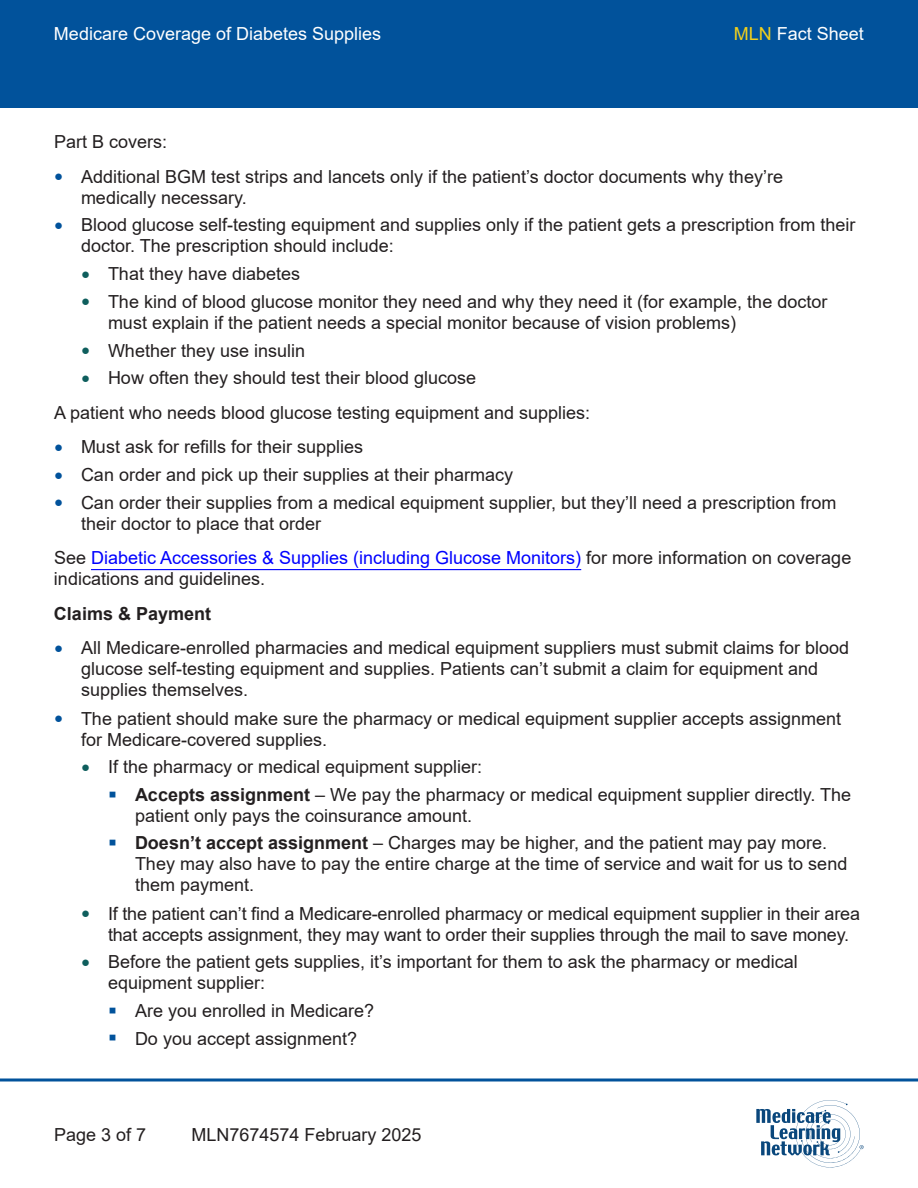
<style>
.page{position:relative;width:918px;height:1188px;background:#fff}
.page>*{position:absolute;margin:0;border:0;box-sizing:border-box;transform-origin:0 0}
.t1{font:18px/21px "Arial";color:#231f20}
.t2{font:18px "Arial";color:#fff}
.t3{font:700 18px "Arial";color:#231f20}
.s1{color:#f2d01b}
.s2{font-size:15px;color:#01529b}
.s3{font-size:15px;color:#0e5e5d}
.s4{color:#00f}
.s5{font-size:25.5px;color:#01529b}
.s6{font-weight:700}
</style>
<div class="page">
<div style="left:0;top:0;width:918px;height:108px;background:#01529b"></div>
<hr style="left:91px;top:569px;width:490px;height:1px;background:#00f">
<svg style="left:0;top:1078px;width:918px;height:4px;background:#407db3"></svg>
<svg style="left:756px;top:1100px;width:108px;height:67px"></svg>
<p class="t2" style="left:54px;top:21px;width:329px">Medicare Coverage of Diabetes Supplies</p>
<p class="t2" style="left:734px;top:21px;width:132px"><span class="s1">MLN</span> Fact Sheet</p>
<p class="t1" style="left:54px;top:131px;width:115px">Part B covers:</p>
<p class="t1" style="left:81px;top:166px;width:704px;text-indent:-27px"><span class="s2">●</span> Additional BGM test strips and lancets only if the patient’s doctor documents why they’re medically necessary.</p>
<p class="t1" style="left:81px;top:214px;width:776px;text-indent:-27px"><span class="s2">●</span> Blood glucose self-testing equipment and supplies only if the patient gets a prescription from their doctor. The prescription should include:</p>
<p class="t1" style="left:81px;top:263px;width:221px"><span class="s3">●</span> That they have diabetes</p>
<p class="t1" style="left:108px;top:291px;width:721px;text-indent:-27px"><span class="s3">●</span> The kind of blood glucose monitor they need and why they need it (for example, the doctor must explain if the patient needs a special monitor because of vision problems)</p>
<p class="t1" style="left:81px;top:340px;width:226px"><span class="s3">●</span> Whether they use insulin</p>
<p class="t1" style="left:81px;top:367px;width:397px"><span class="s3">●</span> How often they should test their blood glucose</p>
<p class="t1" style="left:54px;top:402px;width:538px">A patient who needs blood glucose testing equipment and supplies:</p>
<p class="t1" style="left:54px;top:436px;width:311px"><span class="s2">●</span> Must ask for refills for their supplies</p>
<p class="t1" style="left:54px;top:464px;width:461px"><span class="s2">●</span> Can order and pick up their supplies at their pharmacy</p>
<p class="t1" style="left:81px;top:492px;width:757px;text-indent:-27px"><span class="s2">●</span> Can order their supplies from a medical equipment supplier, but they’ll need a prescription from their doctor to place that order</p>
<p class="t1" style="left:54px;top:547px;width:799px">See <span class="s4">Diabetic Accessories &amp; Supplies (including Glucose Monitors)</span> for more information on coverage indications and guidelines.</p>
<p class="t3" style="left:54px;top:601px;width:159px">Claims &amp; Payment</p>
<p class="t1" style="left:81px;top:637px;width:770px;text-indent:-27px"><span class="s2">●</span> All Medicare-enrolled pharmacies and medical equipment suppliers must submit claims for blood glucose self-testing equipment and supplies. Patients can’t submit a claim for equipment and supplies themselves.</p>
<p class="t1" style="left:81px;top:708px;width:762px;text-indent:-27px"><span class="s2">●</span> The patient should make sure the pharmacy or medical equipment supplier accepts assignment for Medicare-covered supplies.</p>
<p class="t1" style="left:81px;top:756px;width:403px"><span class="s3">●</span> If the pharmacy or medical equipment supplier:</p>
<p class="t1" style="left:135px;top:784px;width:718px;text-indent:-27px"><span class="s5">▪</span> <span class="s6">Accepts assignment</span> – We pay the pharmacy or medical equipment supplier directly. The patient only pays the coinsurance amount.</p>
<p class="t1" style="left:135px;top:832px;width:714px;text-indent:-27px"><span class="s5">▪</span> <span class="s6">Doesn’t accept assignment</span> – Charges may be higher, and the patient may pay more.<br>They may also have to pay the entire charge at the time of service and wait for us to send them payment.</p>
<p class="t1" style="left:108px;top:903px;width:754px;text-indent:-27px"><span class="s3">●</span> If the patient can’t find a Medicare-enrolled pharmacy or medical equipment supplier in their area that accepts assignment, they may want to order their supplies through the mail to save money.</p>
<p class="t1" style="left:108px;top:951px;width:691px;text-indent:-27px"><span class="s3">●</span> Before the patient gets supplies, it’s important for them to ask the pharmacy or medical equipment supplier:</p>
<p class="t1" style="left:108px;top:1000px;width:268px"><span class="s5">▪</span> Are you enrolled in Medicare?</p>
<p class="t1" style="left:108px;top:1028px;width:251px"><span class="s5">▪</span> Do you accept assignment?</p>
<p class="t1" style="left:54px;top:1124px;width:94px">Page 3 of 7</p>
<p class="t1" style="left:192px;top:1124px;width:232px">MLN7674574 February 2025</p>
</div>
